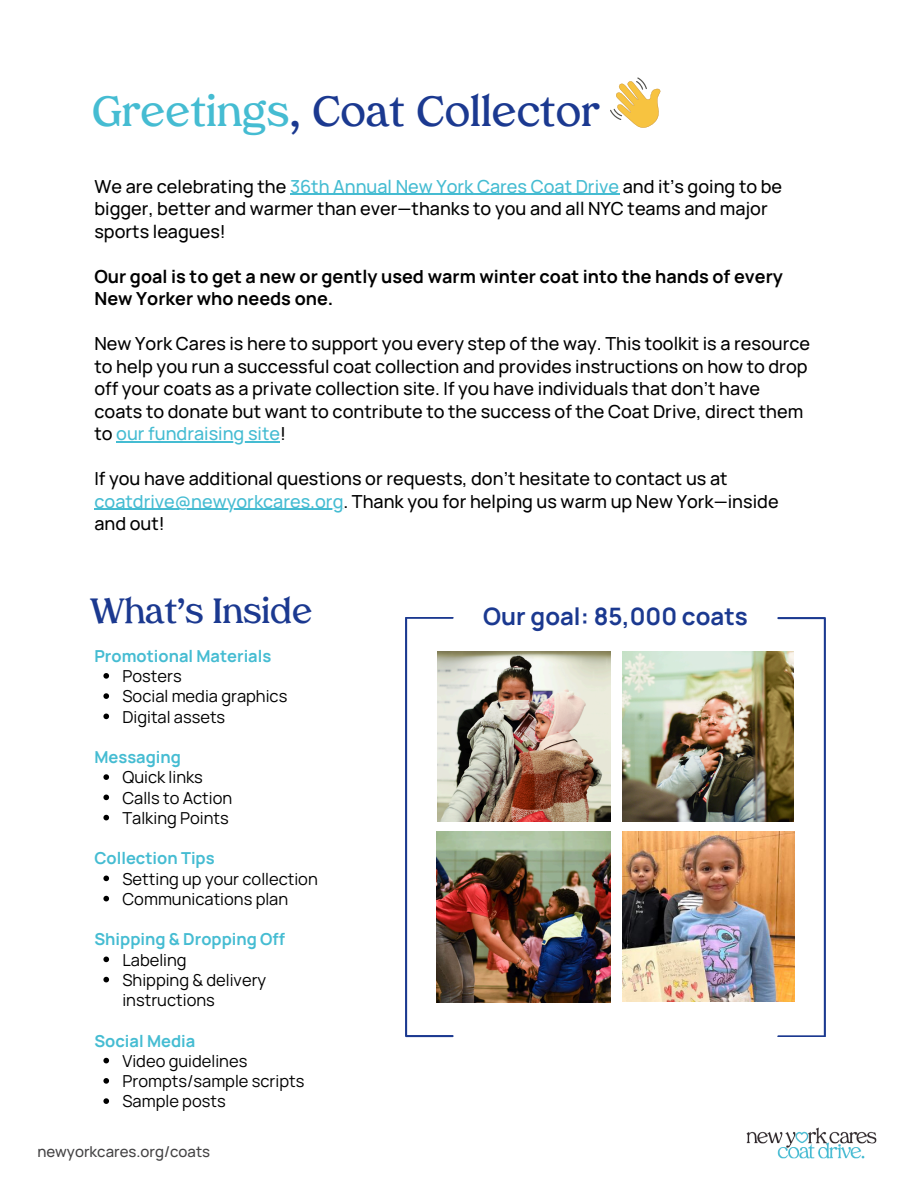
<style>
.page{position:relative;width:918px;height:1188px;background:#fff}
.page>*{position:absolute;margin:0;border:0;box-sizing:border-box;transform-origin:0 0}
.t1{font:600 42px "Tropiline";color:#1b3990}
.t2{font:600 34.5px "Tropiline";color:#1b3990}
.t3{font:700 24px "Manrope";color:#1b3990}
.t4{font:500 18px/22.5px "Manrope";color:#000}
.t5{font:700 18px/22.5px "Manrope";color:#000}
.t6{font:16.5px/20.2px "Manrope";color:#000}
.t7{font:700 16.5px "Manrope";color:#45bcd2}
.t8{font:500 15px "Manrope";color:#444344}
.s1{color:#45bcd2}
</style>
<div class="page">
<svg style="left:610px;top:77px;width:51px;height:51px"></svg>
<img style="left:622px;top:831px;width:155px;height:170px">
<img style="left:454px;top:831px;width:157px;height:171px">
<img style="left:622px;top:652px;width:155px;height:170px">
<img style="left:454px;top:652px;width:156px;height:170px">
<svg style="left:405px;top:617px;width:49px;height:420px"></svg>
<svg style="left:777px;top:617px;width:49px;height:420px"></svg>
<svg style="left:103px;top:673px;width:6px;height:6px"></svg>
<svg style="left:103px;top:693px;width:6px;height:6px"></svg>
<svg style="left:103px;top:714px;width:6px;height:5px"></svg>
<svg style="left:103px;top:774px;width:6px;height:6px"></svg>
<svg style="left:103px;top:795px;width:6px;height:5px"></svg>
<svg style="left:103px;top:815px;width:6px;height:5px"></svg>
<svg style="left:103px;top:876px;width:6px;height:5px"></svg>
<svg style="left:103px;top:896px;width:6px;height:5px"></svg>
<svg style="left:103px;top:957px;width:6px;height:5px"></svg>
<svg style="left:103px;top:977px;width:6px;height:5px"></svg>
<svg style="left:103px;top:1058px;width:6px;height:5px"></svg>
<svg style="left:103px;top:1078px;width:6px;height:6px"></svg>
<svg style="left:103px;top:1098px;width:6px;height:6px"></svg>
<img style="left:746px;top:1127px;width:131px;height:32px">
<hr style="left:290px;top:194px;width:329px;height:1px;background:#45bcd2">
<hr style="left:116px;top:441px;width:164px;height:1px;background:#45bcd2">
<hr style="left:94px;top:509px;width:250px;height:1px;background:#45bcd2">
<p class="t1" style="left:92px;top:94px;width:510px"><span class="s1">Greetings</span>, Coat Collector</p>
<p class="t4" style="left:94px;top:174px;width:689px">We are celebrating the <span class="s1">36th Annual New York Cares Coat Drive</span> and it’s going to be bigger, better and warmer than ever—thanks to you and all NYC teams and major sports leagues!</p>
<p class="t5" style="left:94px;top:264px;width:690px">Our goal is to get a new or gently used warm winter coat into the hands of every<br>New Yorker who needs one.</p>
<p class="t4" style="left:94px;top:332px;width:717px">New York Cares is here to support you every step of the way. This toolkit is a resource to help you run a successful coat collection and provides instructions on how to drop off your coats as a private collection site. If you have individuals that don’t have coats to donate but want to contribute to the success of the Coat Drive, direct them to <span class="s1">our fundraising site</span>!</p>
<p class="t4" style="left:94px;top:467px;width:635px">If you have additional questions or requests, don’t hesitate to contact us at</p>
<p class="t4" style="left:94px;top:489px;width:686px"><span class="s1">coatdrive@newyorkcares.org</span>. Thank you for helping us warm up New York—inside and out!</p>
<p class="t2" style="left:90px;top:597px;width:224px">What’s Inside</p>
<p class="t3" style="left:483px;top:600px;width:266px">Our goal: 85,000 coats</p>
<h4 class="t7" style="left:94px;top:644px;width:178px">Promotional Materials</h4>
<h4 class="t6" style="left:122px;top:666px;width:61px">Posters</h4>
<h2 class="t6" style="left:122px;top:686px;width:166px">Social media graphics</h2>
<h4 class="t6" style="left:122px;top:706px;width:104px">Digital assets</h4>
<p class="t7" style="left:94px;top:745px;width:88px">Messaging</p>
<p class="t6" style="left:122px;top:767px;width:82px">Quick links</p>
<p class="t6" style="left:122px;top:787px;width:111px">Calls to Action</p>
<h4 class="t6" style="left:122px;top:807px;width:108px">Talking Points</h4>
<p class="t7" style="left:94px;top:847px;width:122px">Collection Tips</p>
<p class="t6" style="left:122px;top:868px;width:197px">Setting up your collection</p>
<p class="t6" style="left:122px;top:888px;width:167px">Communications plan</p>
<h4 class="t7" style="left:94px;top:928px;width:192px">Shipping &amp; Dropping Off</h4>
<p class="t6" style="left:122px;top:949px;width:66px">Labeling</p>
<p class="t6" style="left:122px;top:969px;width:145px">Shipping &amp; delivery instructions</p>
<h4 class="t7" style="left:94px;top:1029px;width:102px">Social Media</h4>
<p class="t6" style="left:122px;top:1050px;width:126px">Video guidelines</p>
<p class="t6" style="left:122px;top:1071px;width:183px">Prompts/sample scripts</p>
<h4 class="t6" style="left:122px;top:1091px;width:105px">Sample posts</h4>
<h3 class="t8" style="left:37px;top:1141px;width:174px">newyorkcares.org/coats</h3>
</div>
